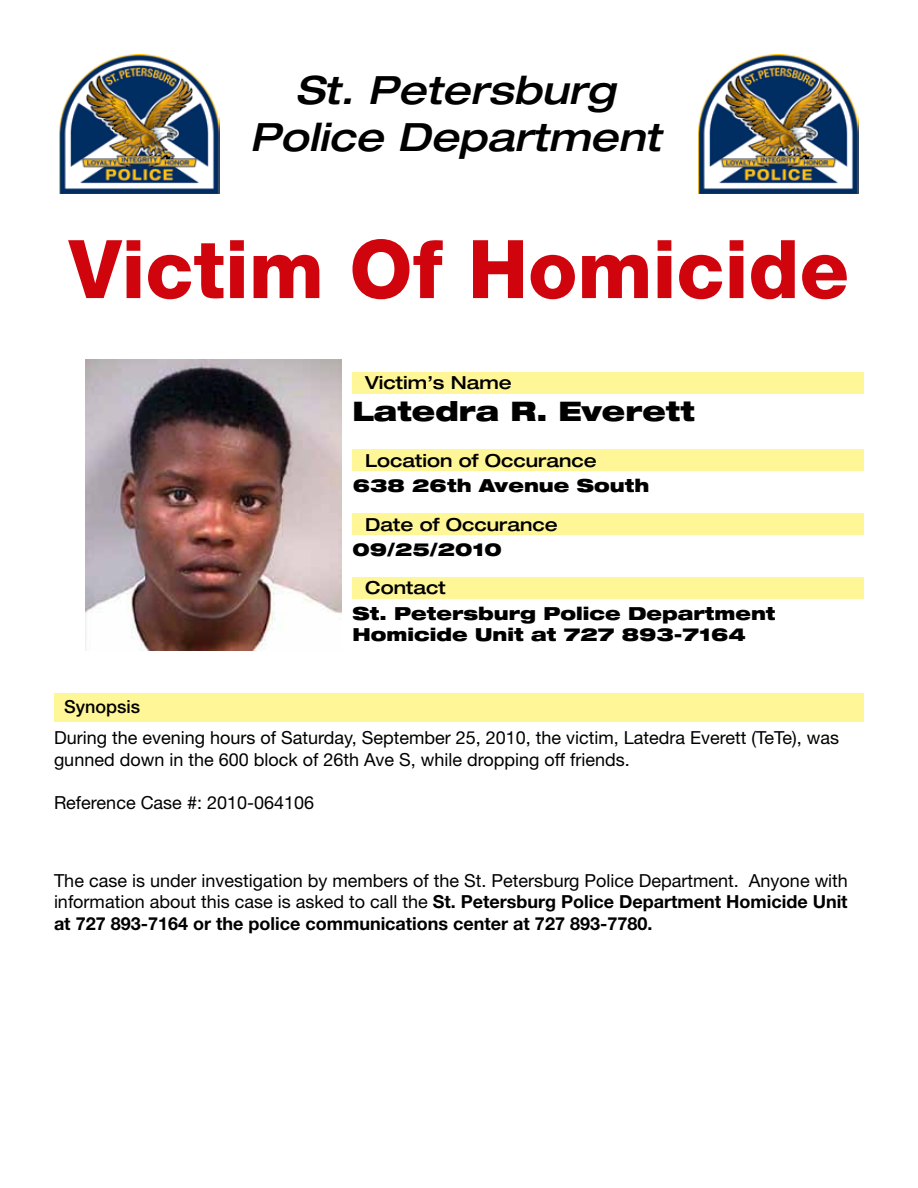
<style>
.page{position:relative;width:918px;height:1188px;background:#fff}
.page>*{position:absolute;margin:0;border:0;box-sizing:border-box;transform-origin:0 0}
.t1{font:800 81px "Helvetica Neue LT Std";color:#d0040d}
.t2{font:italic 500 expanded 39px/46.8px "Helvetica Neue LT Std";color:#000;text-align:center}
.vic_name{font:900 expanded 27px "Helvetica Neue LT Std";color:#000}
.t3{font:18px/21.6px "Helvetica Neue LT Std";color:#000;text-align:justify}
.address{font:900 expanded 18px/21.6px "Helvetica Neue LT Std";color:#000}
.t4{font:500 expanded 18px "Helvetica Neue LT Std";color:#000}
.t5{font:500 18px "Helvetica Neue LT Std";color:#000}
.s1{font-weight:700}
</style>
<div class="page">
<img style="left:698px;top:54px;width:161px;height:140px">
<img style="left:59px;top:54px;width:161px;height:140px">
<img style="left:85px;top:359px;width:256px;height:292px">
<div style="left:54px;top:693px;width:810px;height:28px;background:#fff797"></div>
<div style="left:352px;top:577px;width:512px;height:21px;background:#fff797"></div>
<div style="left:352px;top:513px;width:512px;height:22px;background:#fff797"></div>
<div style="left:352px;top:372px;width:512px;height:22px;background:#fff797"></div>
<div style="left:352px;top:450px;width:512px;height:21px;background:#fff797"></div>
<p class="t2" style="left:250px;top:67px;width:412px">St. Petersburg<br>Police Department</p>
<p class="t1" style="left:69px;top:221px;width:782px">Victim Of Homicide</p>
<p class="t4" style="left:365px;top:372px;width:148px">Victim’s Name</p>
<p class="vic_name" style="left:352px;top:394px;width:344px">Latedra R. Everett</p>
<p class="t4" style="left:365px;top:449px;width:233px">Location of Occurance</p>
<p class="address" style="left:353px;top:474px;width:298px">638 26th Avenue South</p>
<p class="t4" style="left:365px;top:513px;width:194px">Date of Occurance</p>
<p class="address" style="left:352px;top:538px;width:151px">09/25/2010</p>
<p class="t4" style="left:365px;top:577px;width:82px">Contact</p>
<p class="t5" style="left:64px;top:696px;width:78px">Synopsis</p>
<p class="address" style="left:352px;top:602px;width:425px">St. Petersburg Police Department<br>Homicide Unit at 727 893-7164</p>
<p class="t3" style="left:54px;top:727px;width:787px">During the evening hours of Saturday, September 25, 2010, the victim, Latedra Everett (TeTe), was</p>
<p class="t3" style="left:54px;top:748px;width:577px">gunned down in the 600 block of 26th Ave S, while dropping off friends.</p>
<p class="t3" style="left:54px;top:792px;width:262px">Reference Case #: 2010-064106</p>
<p class="t3" style="left:54px;top:869px;width:795px">The case is under investigation by members of the St. Petersburg Police Department. Anyone with information about this case is asked to call the <span class="s1">St. Petersburg Police Department Homicide Unit at 727 893-7164 or the police communications center at 727 893-7780.</span></p>
</div>
